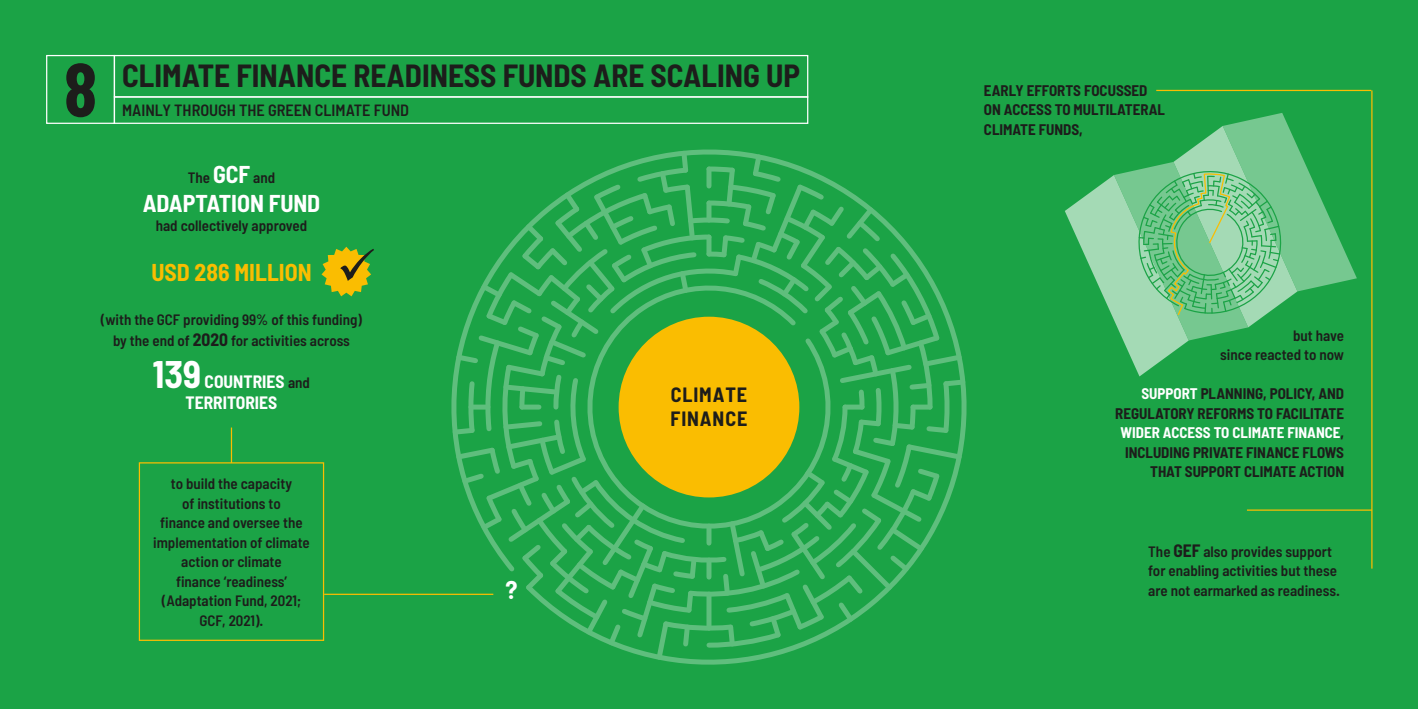
<style>
.page{position:relative;width:1418px;height:709px;background:#fff}
.page>*{position:absolute;margin:0;border:0;box-sizing:border-box;transform-origin:0 0}
.NUMBER{font:700 75px "Barlow Condensed";color:#1d1d1b}
.GRAPHIC_TITLE_2{font:700 semi-condensed 31.25px "Barlow";color:#1d1d1b}
.t1{font:700 semi-condensed 25px "Barlow";color:#fff}
._12pt_COPY{font:700 semi-condensed 23.75px "Barlow";color:#fff}
._12pt_COPY-2{font:700 semi-condensed 23.75px "Barlow";color:#fabd01}
.t2{font:700 semi-condensed 20.12px/24.2px "Barlow";letter-spacing:.045em;color:#1d1d1b}
._12pt_COPY-3{font:700 semi-condensed 17.5px/21px "Barlow";color:#fff;text-align:center}
.GRAPHIC_TITLE_1{font:600 semi-condensed 16.25px "Barlow";color:#1d1d1b}
._12pt_COPY-4{font:600 semi-condensed 15px/19.5px "Barlow";color:#1d1d1b}
._12pt_COPY-5{font:700 semi-condensed 15px/19.5px "Barlow";color:#1d1d1b;text-align:right}
._12pt_HEADING{font:700 semi-condensed 15px/19.5px "Barlow";color:#1d1d1b}
.s1{font-weight:700;font-size:23.75px;color:#fff}
.s2{font-weight:700;font-size:17.5px}
.s3{font-size:37.5px}
.s4{font-weight:600;font-size:15px;color:#1d1d1b}
.s5{color:#fff}
</style>
<div class="page">
<div style="left:0;top:0;width:1417px;height:709px;background:#1ba346"></div>
<svg style="left:451px;top:149px;width:516px;height:514px"></svg>
<svg style="left:496px;top:174px;width:361px;height:406px"></svg>
<div style="left:618px;top:317px;width:181px;height:180px;background:#fabd01;border-radius:50%"></div>
<svg style="left:1065px;top:113px;width:291px;height:263px"></svg>
<div style="left:46px;top:55px;width:69px;height:69px;border:1px solid #fff"></div>
<div style="left:114px;top:96px;width:694px;height:28px;border:1px solid #fff"></div>
<div style="left:114px;top:55px;width:694px;height:43px;border:1px solid #fff"></div>
<hr style="left:1246px;top:509px;width:125px;height:2px;background:#fabd01">
<hr style="left:1371px;top:90px;width:1px;height:478px;background:#fabd01">
<hr style="left:1156px;top:90px;width:215px;height:1px;background:#fabd01">
<hr style="left:324px;top:593px;width:169px;height:2px;background:#fabd01">
<hr style="left:231px;top:427px;width:1px;height:36px;background:#fabd01">
<div style="left:139px;top:462px;width:185px;height:179px;border:1px solid #fabd01"></div>
<svg style="left:321px;top:247px;width:50px;height:49px"></svg>
<p class="NUMBER" style="left:64px;top:43px;width:34px">8</p>
<p class="GRAPHIC_TITLE_2" style="left:122px;top:57px;width:679px">CLIMATE FINANCE READINESS FUNDS ARE SCALING UP</p>
<p class="GRAPHIC_TITLE_1" style="left:122px;top:100px;width:288px">MAINLY THROUGH THE GREEN CLIMATE FUND</p>
<p class="_12pt_COPY-4" style="left:188px;top:168px;width:89px">The <span class="s1">GCF</span> and</p>
<p class="_12pt_COPY" style="left:143px;top:188px;width:179px">ADAPTATION FUND</p>
<p class="_12pt_COPY-4" style="left:156px;top:216px;width:153px">had collectively approved</p>
<p class="_12pt_COPY-2" style="left:151px;top:257px;width:162px">USD 286 MILLION</p>
<p class="_12pt_COPY-4" style="left:101px;top:309px;width:263px">(with the GCF providing 99% of this funding)</p>
<p class="_12pt_COPY-4" style="left:113px;top:330px;width:238px">by the end of <span class="s2">2020</span> for activities across</p>
<p class="_12pt_COPY-3" style="left:153px;top:371px;width:159px"><span class="s3">139</span> COUNTRIES <span class="s4">and<br></span>TERRITORIES</p>
<p class="_12pt_COPY-4" style="left:153px;top:473px;width:158px;text-align:center">to build the capacity<br>of institutions to<br>finance and oversee the implementation of climate action or climate<br>finance ‘readiness’ (Adaptation Fund, 2021;<br>GCF, 2021).</p>
<p class="t1" style="left:505px;top:575px;width:13px">?</p>
<p class="t2" style="left:670px;top:382px;width:78px">CLIMATE<br>FINANCE</p>
<p class="_12pt_HEADING" style="left:984px;top:80px;width:182px">EARLY EFFORTS FOCUSSED<br>ON ACCESS TO MULTILATERAL<br>CLIMATE FUNDS,</p>
<p class="_12pt_COPY-4" style="left:1293px;top:325px;width:52px">but have</p>
<p class="_12pt_COPY-4" style="left:1220px;top:344px;width:125px">since reacted to now</p>
<p class="_12pt_COPY-5" style="left:1115px;top:383px;width:230px"><span class="s5">SUPPORT</span> PLANNING, POLICY, AND<br>REGULATORY REFORMS TO FACILITATE<br><span class="s5">WIDER ACCESS TO CLIMATE FINANCE</span>,<br>INCLUDING PRIVATE FINANCE FLOWS<br>THAT SUPPORT CLIMATE ACTION</p>
<p class="_12pt_COPY-4" style="left:1148px;top:541px;width:193px">The <span class="s2">GEF</span> also provides support for enabling activities but these are not earmarked as readiness.</p>
</div>
